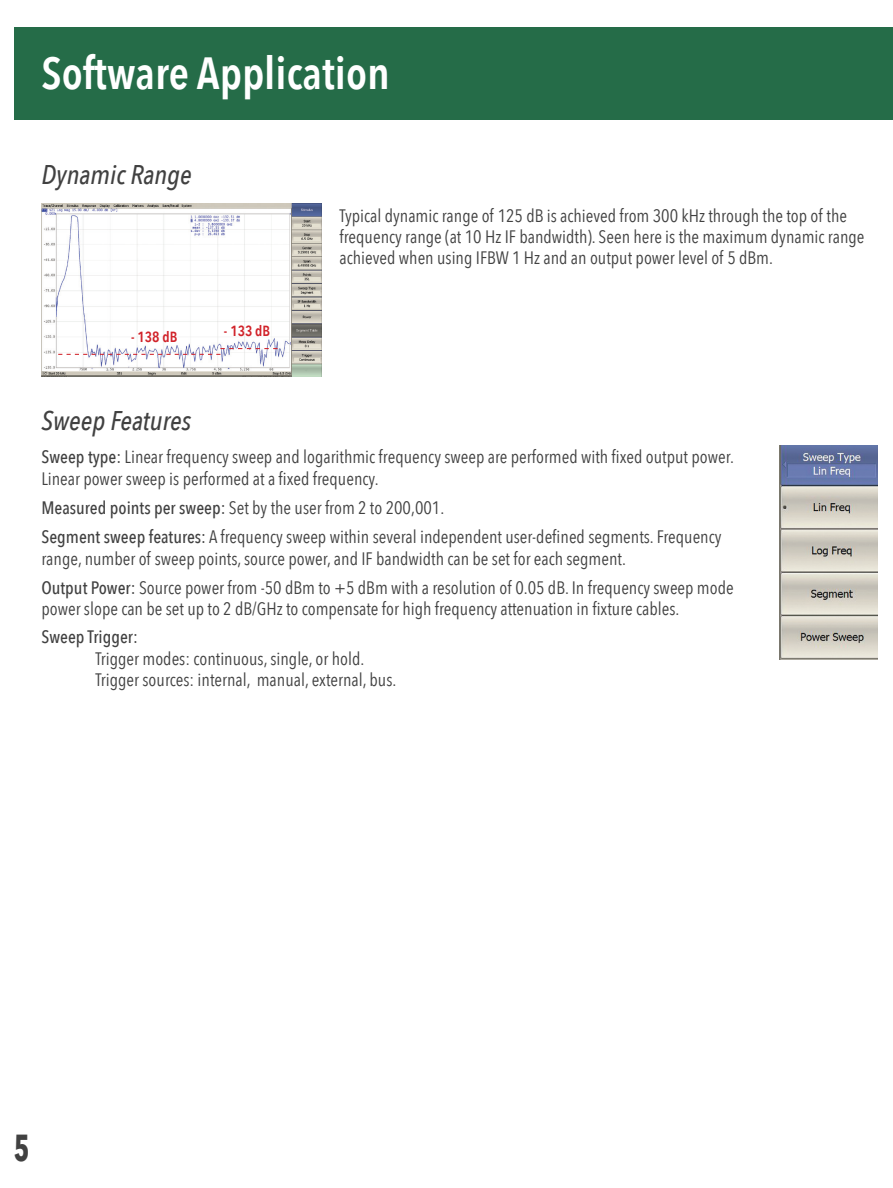
<style>
.page{position:relative;width:893px;height:1188px;background:#fff}
.page>*{position:absolute;margin:0;border:0;box-sizing:border-box;transform-origin:0 0}
.t1{font:600 45px "Avenir Next Condensed";color:#fff}
.t2{font:700 37.5px "Avenir Next Condensed";color:#414141;scale:.8 1}
.t3{font:italic 500 27px "Avenir Next Condensed";color:#414141}
.t4{font:18px/21.6px "Avenir Next Condensed";color:#414141}
.t5{font:500 18px "Avenir Next Condensed";color:#414141}
.Left_Section_Head{font:600 14.7px "Avenir Next Condensed";color:#d1232a}
.s1{font-weight:500}
</style>
<div class="page">
<img style="left:780px;top:445px;width:97px;height:214px">
<img style="left:41px;top:204px;width:281px;height:172px">
<svg style="left:58px;top:348px;width:220px;height:7px"></svg>
<div style="left:14px;top:27px;width:879px;height:93px;background:#256c48"></div>
<p class="t1" style="left:41px;top:35px;width:350px">Software Application</p>
<p class="t3" style="left:41px;top:158px;width:152px">Dynamic Range</p>
<p class="Left_Section_Head" style="left:131px;top:324px;width:48px">- 138 dB</p>
<p class="Left_Section_Head" style="left:224px;top:319px;width:48px">- 133 dB</p>
<p class="t4" style="left:340px;top:204px;width:526px;line-height:21px">Typical dynamic range of 125 dB is achieved from 300 kHz through the top of the frequency range (at 10 Hz IF bandwidth). Seen here is the maximum dynamic range achieved when using IFBW 1 Hz and an output power level of 5 dBm.</p>
<p class="t3" style="left:41px;top:405px;width:151px">Sweep Features</p>
<p class="t4" style="left:41px;top:445px;width:694px"><span class="s1">Sweep type:</span> Linear frequency sweep and logarithmic frequency sweep are performed with fixed output power.<br>Linear power sweep is performed at a fixed frequency.</p>
<p class="t4" style="left:41px;top:496px;width:404px"><span class="s1">Measured points per sweep:</span> Set by the user from 2 to 200,001.</p>
<p class="t4" style="left:41px;top:525px;width:682px"><span class="s1">Segment sweep features:</span> A frequency sweep within several independent user-defined segments. Frequency range, number of sweep points, source power, and IF bandwidth can be set for each segment.</p>
<p class="t4" style="left:41px;top:576px;width:694px"><span class="s1">Output Power:</span> Source power from -50 dBm to +5 dBm with a resolution of 0.05 dB. In frequency sweep mode power slope can be set up to 2 dB/GHz to compensate for high frequency attenuation in fixture cables.</p>
<p class="t5" style="left:41px;top:626px;width:98px">Sweep Trigger:</p>
<p class="t4" style="left:95px;top:647px;width:270px">Trigger modes: continuous, single, or hold.</p>
<p class="t4" style="left:95px;top:668px;width:302px">Trigger sources: internal, manual, external, bus.</p>
<p class="t2" style="left:14px;top:1125px;width:21px">5</p>
</div>
